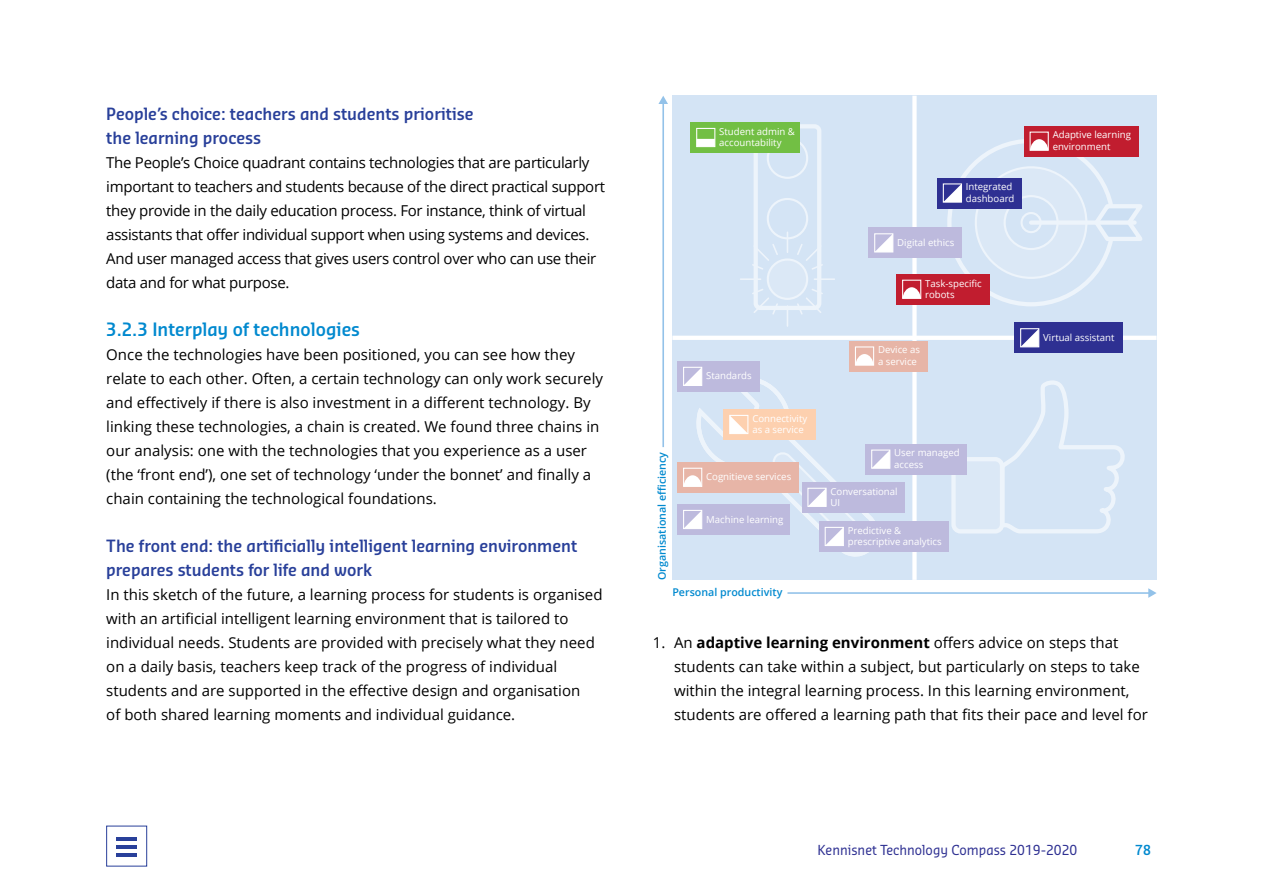
<style>
.page{position:relative;width:1263px;height:893px;background:#fff}
.page>*{position:absolute;margin:0;border:0;box-sizing:border-box;transform-origin:0 0}
.t1{font:600 18px "Sansa Sm Con Pro";color:#0089cf}
.t2{font:600 16.5px/24px "Sansa Sm Con Pro";color:#29409a}
.t3{font:15px/24px "Open Sans";color:#000}
.t4{font:15px/24px "Open Sans";letter-spacing:-.02em;color:#000}
.t5{font:13.5px "Sansa Sm Con Pro";color:#2e3092}
.t6{font:600 13.5px "Sansa Sm Con Pro";color:#0089cf}
.t7{font:600 10.65px "Open Sans";color:#0089cf}
.t8{font:9.6px/11.6px "Open Sans";color:#fff}
.s1{font-weight:700}
</style>
<div class="page">
<div style="left:106px;top:826px;width:41px;height:40px;background:#fff;border:1px solid #29409a"></div>
<hr style="left:117px;top:837px;width:20px;height:3px;background:#29409a">
<hr style="left:117px;top:853px;width:20px;height:3px;background:#29409a">
<hr style="left:117px;top:845px;width:20px;height:3px;background:#29409a">
<div style="left:672px;top:96px;width:484px;height:484px;background:#d4e4f5"></div>
<div style="left:912px;top:96px;width:5px;height:484px;background:#fff"></div>
<hr style="left:672px;top:336px;width:484px;height:4px;background:#fff">
<hr style="left:662px;top:103px;width:2px;height:344px;background:#93c2e9">
<svg style="left:658px;top:96px;width:10px;height:8px"></svg>
<hr style="left:787px;top:592px;width:363px;height:2px;background:#93c2e9">
<svg style="left:1148px;top:588px;width:8px;height:10px"></svg>
<div style="left:753px;top:124px;width:68px;height:186px;border:4px solid #fff;border-radius:5px"></div>
<div style="left:767px;top:137px;width:41px;height:42px;border:2px solid #fff;border-radius:50%"></div>
<div style="left:767px;top:198px;width:41px;height:41px;border:2px solid #fff;border-radius:50%"></div>
<svg style="left:787px;top:232px;width:1px;height:20px"></svg>
<hr style="left:814px;top:278px;width:20px;height:2px;background:#fff">
<svg style="left:787px;top:306px;width:1px;height:20px"></svg>
<hr style="left:740px;top:278px;width:20px;height:2px;background:#fff">
<svg style="left:796px;top:242px;width:27px;height:29px"></svg>
<svg style="left:796px;top:287px;width:27px;height:27px"></svg>
<svg style="left:752px;top:287px;width:27px;height:27px"></svg>
<svg style="left:752px;top:242px;width:27px;height:29px"></svg>
<div style="left:768px;top:260px;width:39px;height:39px;background:#e1ecf8;border-radius:50%"></div>
<div style="left:767px;top:258px;width:41px;height:42px;border:2px solid #fff;border-radius:50%"></div>
<svg style="left:974px;top:165px;width:168px;height:115px"></svg>
<div style="left:1031px;top:220px;width:103px;height:5px;background:#edf4fb"></div>
<svg style="left:1004px;top:380px;width:121px;height:154px"></svg>
<div style="left:953px;top:459px;width:49px;height:72px;background:#e1ecf8;border-radius:7px"></div>
<div style="left:951px;top:457px;width:53px;height:76px;border:4px solid #fff;border-radius:7px"></div>
<div style="left:896px;top:274px;width:93px;height:30px;background:#c11d2f"></div>
<div style="left:902px;top:280px;width:19px;height:19px;border:1px solid #fff"></div>
<svg style="left:903px;top:287px;width:18px;height:11px"></svg>
<div style="left:690px;top:122px;width:110px;height:31px;background:#72bf44"></div>
<div style="left:696px;top:128px;width:19px;height:19px;border:1px solid #fff"></div>
<svg style="left:697px;top:139px;width:18px;height:7px"></svg>
<div style="left:937px;top:178px;width:85px;height:30px;background:#2e3092"></div>
<div style="left:943px;top:183px;width:19px;height:20px;border:1px solid #fff"></div>
<svg style="left:943px;top:184px;width:18px;height:18px"></svg>
<div style="left:1014px;top:323px;width:109px;height:30px;background:#2e3092"></div>
<div style="left:1020px;top:328px;width:19px;height:19px;border:1px solid #fff"></div>
<svg style="left:1021px;top:329px;width:18px;height:18px"></svg>
<div style="left:1024px;top:126px;width:115px;height:30px;background:#c11d2f"></div>
<div style="left:1029px;top:132px;width:20px;height:19px;border:1px solid #fff"></div>
<svg style="left:1030px;top:139px;width:18px;height:11px"></svg>
<div style="left:849px;top:341px;width:79px;height:30px;background:#e7b5a7"></div>
<div style="left:855px;top:346px;width:19px;height:20px;border:1px solid #fff"></div>
<div style="left:677px;top:462px;width:122px;height:30px;background:#e7b5a7"></div>
<div style="left:683px;top:468px;width:19px;height:19px;border:1px solid #fff"></div>
<div style="left:865px;top:444px;width:102px;height:30px;background:#bdbadd"></div>
<div style="left:802px;top:482px;width:102px;height:30px;background:#bdbadd"></div>
<div style="left:819px;top:521px;width:130px;height:31px;background:#bdbadd"></div>
<div style="left:677px;top:504px;width:113px;height:31px;background:#bdbadd"></div>
<div style="left:683px;top:510px;width:19px;height:19px;border:1px solid #fff"></div>
<div style="left:677px;top:361px;width:83px;height:30px;background:#bdbadd"></div>
<div style="left:683px;top:367px;width:19px;height:19px;border:1px solid #fff"></div>
<svg style="left:684px;top:354px;width:206px;height:203px"></svg>
<div style="left:868px;top:228px;width:94px;height:30px;background:#bdbadd"></div>
<div style="left:874px;top:233px;width:19px;height:19px;border:1px solid #fff"></div>
<svg style="left:875px;top:234px;width:18px;height:18px"></svg>
<p class="t2" style="left:106px;top:102px;width:369px">People’s choice: teachers and students prioritise the learning process</p>
<p class="t4" style="left:106px;top:150px;width:500px">The People’s Choice quadrant contains technologies that are particularly important to teachers and students because of the direct practical support they provide in the daily education process. For instance, think of virtual assistants that offer individual support when using systems and devices.<br>And user managed access that gives users control over who can use their data and for what purpose.</p>
<p class="t1" style="left:106px;top:317px;width:255px">3.2.3 Interplay of technologies</p>
<p class="t3" style="left:106px;top:342px;width:498px">Once the technologies have been positioned, you can see how they relate to each other. Often, a certain technology can only work securely and effectively if there is also investment in a different technology. By linking these technologies, a chain is created. We found three chains in our analysis: one with the technologies that you experience as a user (the ‘front end’), one set of technology ‘under the bonnet’ and finally a chain containing the technological foundations.</p>
<p class="t2" style="left:106px;top:534px;width:472px">The front end: the artificially intelligent learning environment prepares students for life and work</p>
<p class="t3" style="left:106px;top:582px;width:498px">In this sketch of the future, a learning process for students is organised with an artificial intelligent learning environment that is tailored to individual needs. Students are provided with precisely what they need on a daily basis, teachers keep track of the progress of individual students and are supported in the effective design and organisation<br>of both shared learning moments and individual guidance.</p>
<p class="t8" style="left:719px;top:125px;width:77px">Student admin &amp; accountability</p>
<p class="t8" style="left:706px;top:370px;width:47px">Standards</p>
<p class="t7" style="left:655px;top:580px;width:129px;rotate:-90deg">Organisational efficiency</p>
<p class="t8" style="left:752px;top:412px;width:56px">Connectivity as a service</p>
<p class="t8" style="left:706px;top:471px;width:87px">Cognitieve services</p>
<p class="t8" style="left:706px;top:513px;width:79px">Machine learning</p>
<p class="t7" style="left:672px;top:585px;width:112px">Personal productivity</p>
<p class="t8" style="left:966px;top:181px;width:50px">Integrated dashboard</p>
<p class="t8" style="left:897px;top:236px;width:59px">Digital ethics</p>
<p class="t8" style="left:925px;top:277px;width:58px">Task-specific robots</p>
<p class="t8" style="left:878px;top:344px;width:44px">Device as a service</p>
<p class="t8" style="left:875px;top:344px;width:51px">Device as a service</p>
<p class="t8" style="left:894px;top:447px;width:67px">User managed access</p>
<p class="t8" style="left:830px;top:485px;width:69px">Conversational<br>UI</p>
<p class="t8" style="left:848px;top:524px;width:95px">Predictive &amp; prescriptive analytics</p>
<p class="t8" style="left:1053px;top:129px;width:80px">Adaptive learning environment</p>
<p class="t8" style="left:1043px;top:331px;width:73px">Virtual assistant</p>
<p class="t3" style="left:674px;top:630px;width:475px;text-indent:-21px">1. An <span class="s1">adaptive learning environment</span> offers advice on steps that students can take within a subject, but particularly on steps to take within the integral learning process. In this learning environment, students are offered a learning path that fits their pace and level for</p>
<p class="t5" style="left:817px;top:840px;width:261px">Kennisnet Technology Compass 2019-2020</p>
<p class="t6" style="left:1135px;top:840px;width:17px">78</p>
</div>
